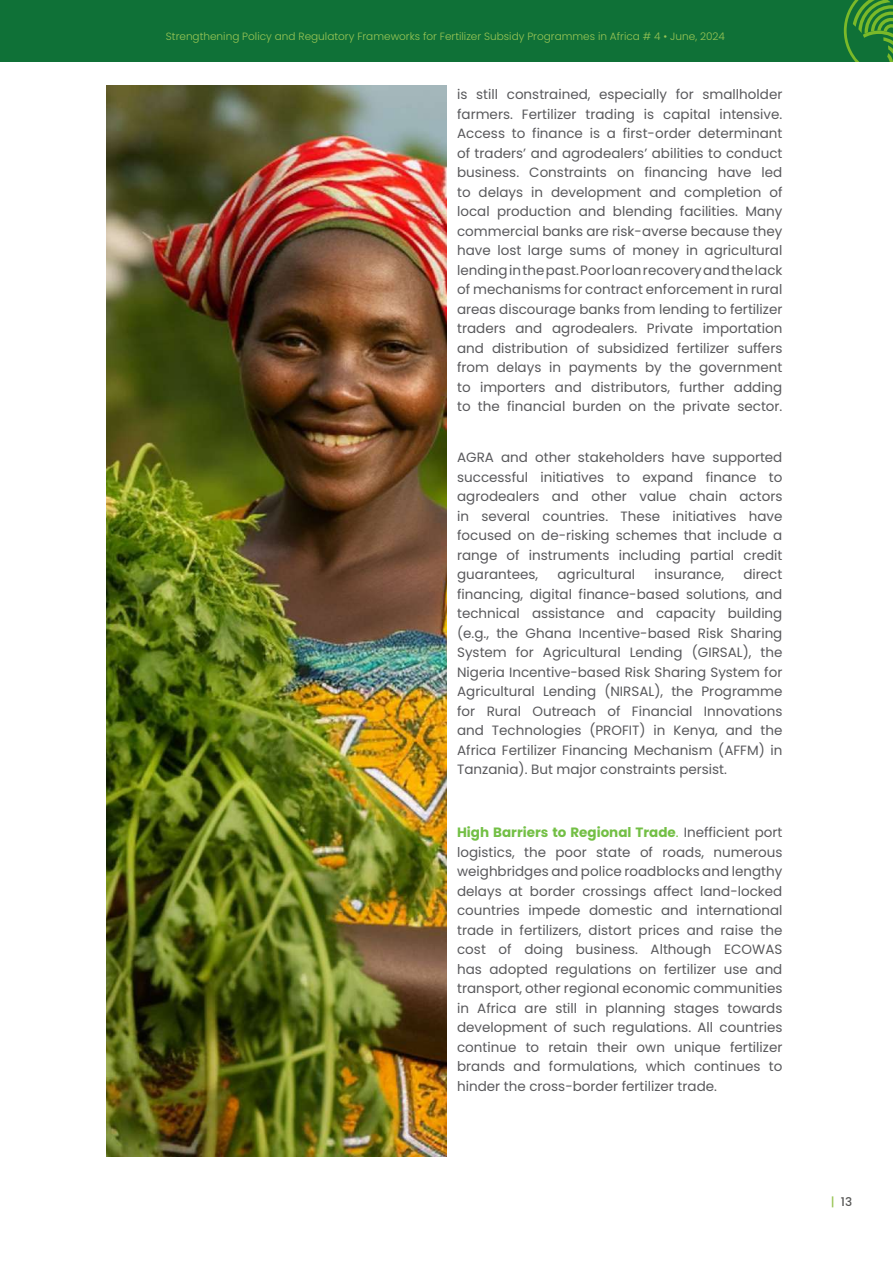
<style>
.page{position:relative;width:893px;height:1263px;background:#fff}
.page>*{position:absolute;margin:0;border:0;box-sizing:border-box;transform-origin:0 0}
.t1{font:13.5px/19.5px "Poppins";color:#59595c;text-align:justify}
.t2{font:500 12px "Poppins";color:#575756}
.t3{font:300 10.5px "Poppins";color:#99c555}
.s1{font-weight:700;color:#73bf45}
.s2{color:#73bf45}
.s3{color:#99c555}
</style>
<div class="page">
<div style="left:0;top:0;width:893px;height:62px;background:#0f7137"></div>
<svg style="left:844px;top:0;width:49px;height:62px"></svg>
<img style="left:106px;top:85px;width:340px;height:1072px">
<p class="t3" style="left:166px;top:30px;width:560px">Strengthening Policy and Regulatory Frameworks for Fertilizer Subsidy Programmes in Africa # 4 • June, 2024</p>
<p class="t1" style="left:457px;top:85px;width:327px">is still constrained, especially for smallholder farmers. Fertilizer trading is capital intensive.<br>Access to finance is a first-order determinant of traders’ and agrodealers’ abilities to conduct business. Constraints on financing have led to delays in development and completion of local production and blending facilities. Many commercial banks are risk-averse because they have lost large sums of money in agricultural lending in the past. Poor loan recovery and the lack of mechanisms for contract enforcement in rural areas discourage banks from lending to fertilizer traders and agrodealers. Private importation and distribution of subsidized fertilizer suffers from delays in payments by the government to importers and distributors, further adding to the financial burden on the private sector.</p>
<p class="t1" style="left:457px;top:448px;width:327px">AGRA and other stakeholders have supported successful initiatives to expand finance to agrodealers and other value chain actors in several countries. These initiatives have focused on de-risking schemes that include a range of instruments including partial credit guarantees,</p>
<p class="t1" style="left:457px;top:565px;width:327px;text-indent:286px">direct financing, digital finance-based solutions, and technical assistance and capacity building (e.g., the Ghana Incentive-based Risk Sharing System for Agricultural Lending (GIRSAL), the Nigeria Incentive-based Risk Sharing System for Agricultural Lending (NIRSAL), the Programme for Rural Outreach of Financial Innovations and Technologies (PROFIT) in Kenya, and the Africa Fertilizer Financing Mechanism (AFFM) in Tanzania). But major constraints persist.</p>
<p class="t1" style="left:557px;top:565px;width:79px">agricultural</p>
<p class="t1" style="left:654px;top:565px;width:71px">insurance,</p>
<p class="t1" style="left:457px;top:823px;width:327px"><span class="s1">High Barriers to Regional Trade</span><span class="s2">.</span> Inefficient port logistics, the poor state of roads, numerous weighbridges and police roadblocks and lengthy delays at border crossings affect land-locked countries impede domestic and international trade in fertilizers, distort prices and raise the cost of doing business. Although ECOWAS has adopted regulations on fertilizer use and transport, other regional economic communities in Africa are still in planning stages towards development of such regulations. All countries continue to retain their own unique fertilizer brands and formulations, which continues to hinder the cross-border fertilizer trade.</p>
<p class="t2" style="left:831px;top:1195px;width:23px"><span class="s3">|</span> 13</p>
</div>
